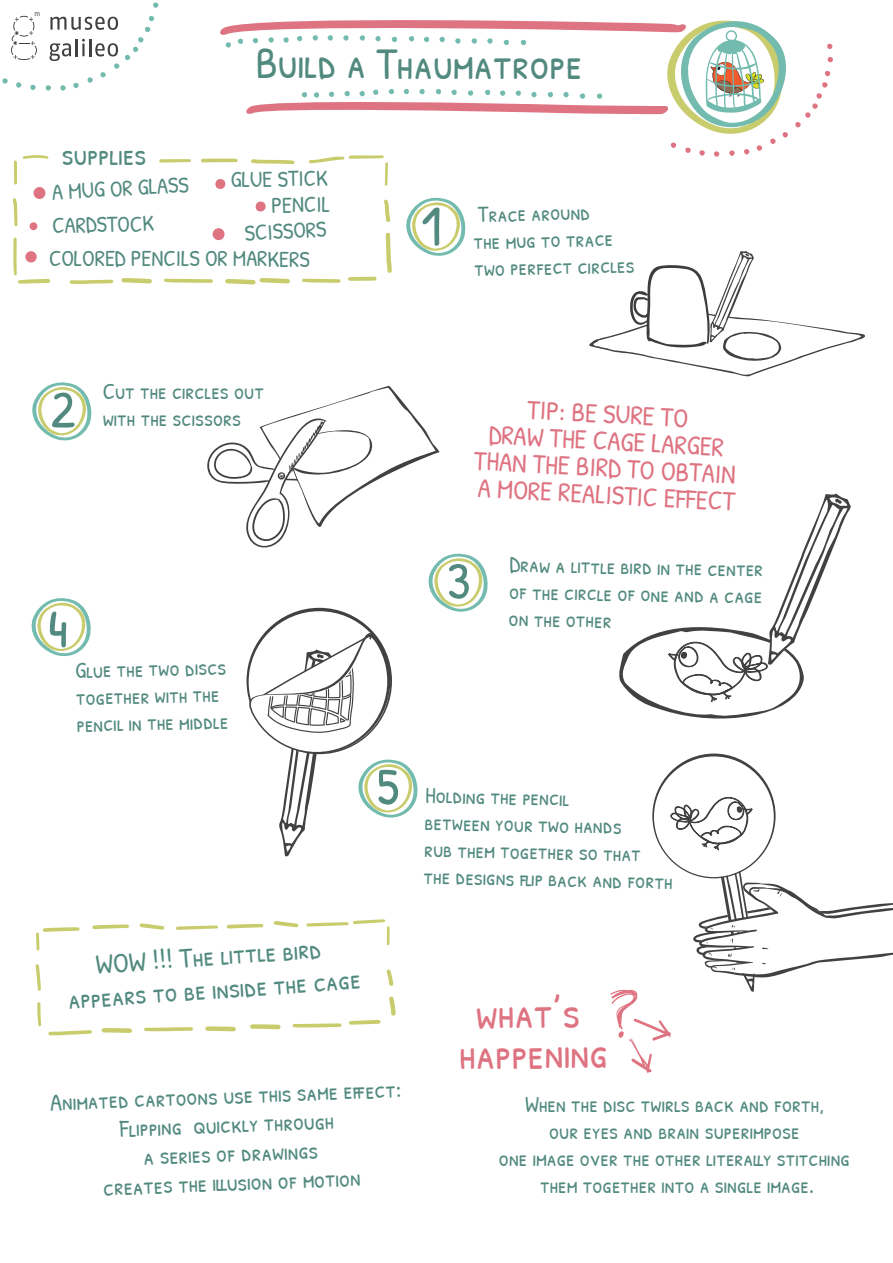
<style>
.page{position:relative;width:893px;height:1263px;background:#fff}
.page>*{position:absolute;margin:0;border:0;box-sizing:border-box;transform-origin:0 0}
.t1{font:57.9px "Patrick Hand SC";color:#528a7f}
.t2{font:53.55px "Patrick Hand SC";color:#528a7f}
.t3{font:52.65px "Patrick Hand SC";color:#528a7f}
.t4{font:43.95px "Patrick Hand SC";color:#528a7f}
.t5{font:43.95px/40.5px "Patrick Hand SC";color:#de7381;text-align:center}
.t6{font:30px "Patrick Hand SC";color:#528a7f}
.t7{font:27.75px/33.3px "Patrick Hand SC";color:#528a7f;text-align:center}
.t8{font:26.85px/27px "Patrick Hand SC";color:#de7381;text-align:center}
.t9{font:24.15px/29px "Patrick Hand SC";color:#528a7f;text-align:center}
.t10{font:22.5px/27px "Patrick Hand SC";letter-spacing:-.005em;color:#528a7f}
</style>
<div class="page">
<svg style="left:827px;top:44px;width:6px;height:5px"></svg>
<svg style="left:825px;top:71px;width:5px;height:5px"></svg>
<svg style="left:827px;top:57px;width:6px;height:5px"></svg>
<svg style="left:795px;top:82px;width:32px;height:46px"></svg>
<svg style="left:670px;top:20px;width:118px;height:137px"></svg>
<svg style="left:220px;top:20px;width:466px;height:94px"></svg>
<svg style="left:225px;top:42px;width:6px;height:6px"></svg>
<svg style="left:237px;top:38px;width:6px;height:7px"></svg>
<svg style="left:252px;top:38px;width:6px;height:6px"></svg>
<svg style="left:268px;top:37px;width:6px;height:6px"></svg>
<svg style="left:283px;top:37px;width:6px;height:6px"></svg>
<svg style="left:297px;top:36px;width:5px;height:6px"></svg>
<svg style="left:312px;top:35px;width:6px;height:6px"></svg>
<svg style="left:327px;top:35px;width:6px;height:6px"></svg>
<svg style="left:343px;top:35px;width:6px;height:6px"></svg>
<svg style="left:359px;top:35px;width:6px;height:6px"></svg>
<svg style="left:375px;top:36px;width:6px;height:6px"></svg>
<svg style="left:391px;top:36px;width:6px;height:7px"></svg>
<svg style="left:409px;top:36px;width:5px;height:6px"></svg>
<svg style="left:423px;top:36px;width:6px;height:7px"></svg>
<svg style="left:439px;top:37px;width:6px;height:6px"></svg>
<svg style="left:455px;top:38px;width:6px;height:6px"></svg>
<svg style="left:471px;top:38px;width:6px;height:6px"></svg>
<svg style="left:487px;top:38px;width:6px;height:6px"></svg>
<svg style="left:503px;top:39px;width:6px;height:7px"></svg>
<svg style="left:520px;top:39px;width:6px;height:7px"></svg>
<svg style="left:301px;top:92px;width:6px;height:6px"></svg>
<svg style="left:314px;top:92px;width:5px;height:6px"></svg>
<svg style="left:328px;top:91px;width:6px;height:6px"></svg>
<svg style="left:344px;top:91px;width:6px;height:6px"></svg>
<svg style="left:359px;top:91px;width:6px;height:6px"></svg>
<svg style="left:373px;top:89px;width:6px;height:6px"></svg>
<svg style="left:388px;top:89px;width:6px;height:6px"></svg>
<svg style="left:403px;top:89px;width:6px;height:6px"></svg>
<svg style="left:419px;top:89px;width:6px;height:6px"></svg>
<svg style="left:435px;top:89px;width:6px;height:6px"></svg>
<svg style="left:451px;top:89px;width:6px;height:7px"></svg>
<svg style="left:467px;top:90px;width:6px;height:6px"></svg>
<svg style="left:485px;top:89px;width:5px;height:7px"></svg>
<svg style="left:500px;top:90px;width:5px;height:6px"></svg>
<svg style="left:515px;top:90px;width:6px;height:6px"></svg>
<svg style="left:531px;top:92px;width:6px;height:6px"></svg>
<svg style="left:547px;top:92px;width:6px;height:6px"></svg>
<svg style="left:563px;top:92px;width:6px;height:6px"></svg>
<svg style="left:579px;top:93px;width:6px;height:6px"></svg>
<svg style="left:597px;top:93px;width:5px;height:6px"></svg>
<div style="left:33px;top:187px;width:13px;height:12px;background:#de7381;border-radius:50%"></div>
<div style="left:212px;top:228px;width:13px;height:12px;background:#de7381;border-radius:50%"></div>
<svg style="left:215px;top:179px;width:11px;height:10px"></svg>
<svg style="left:255px;top:201px;width:11px;height:11px"></svg>
<div style="left:30px;top:222px;width:7px;height:8px;background:#de7381;border-radius:50%"></div>
<svg style="left:227px;top:924px;width:36px;height:4px"></svg>
<svg style="left:140px;top:923px;width:24px;height:7px"></svg>
<svg style="left:176px;top:925px;width:42px;height:5px"></svg>
<svg style="left:386px;top:969px;width:7px;height:17px"></svg>
<svg style="left:389px;top:996px;width:7px;height:20px"></svg>
<svg style="left:349px;top:1020px;width:32px;height:5px"></svg>
<svg style="left:144px;top:1027px;width:49px;height:4px"></svg>
<svg style="left:102px;top:1028px;width:30px;height:5px"></svg>
<svg style="left:274px;top:921px;width:24px;height:6px"></svg>
<svg style="left:306px;top:919px;width:84px;height:26px"></svg>
<svg style="left:293px;top:1023px;width:48px;height:4px"></svg>
<svg style="left:250px;top:1024px;width:31px;height:5px"></svg>
<svg style="left:205px;top:1026px;width:31px;height:5px"></svg>
<svg style="left:48px;top:1030px;width:44px;height:5px"></svg>
<svg style="left:36px;top:927px;width:44px;height:23px"></svg>
<svg style="left:36px;top:964px;width:5px;height:27px"></svg>
<svg style="left:37px;top:1002px;width:4px;height:24px"></svg>
<svg style="left:23px;top:155px;width:26px;height:4px"></svg>
<svg style="left:201px;top:159px;width:37px;height:4px"></svg>
<svg style="left:159px;top:159px;width:32px;height:4px"></svg>
<svg style="left:384px;top:200px;width:6px;height:22px"></svg>
<svg style="left:386px;top:233px;width:6px;height:40px"></svg>
<svg style="left:348px;top:277px;width:29px;height:4px"></svg>
<svg style="left:164px;top:279px;width:49px;height:4px"></svg>
<svg style="left:121px;top:278px;width:31px;height:6px"></svg>
<svg style="left:251px;top:159px;width:43px;height:5px"></svg>
<svg style="left:309px;top:155px;width:79px;height:31px"></svg>
<svg style="left:302px;top:279px;width:38px;height:4px"></svg>
<svg style="left:225px;top:278px;width:65px;height:7px"></svg>
<svg style="left:70px;top:280px;width:43px;height:4px"></svg>
<svg style="left:14px;top:161px;width:3px;height:24px"></svg>
<svg style="left:13px;top:198px;width:4px;height:28px"></svg>
<svg style="left:13px;top:238px;width:37px;height:46px"></svg>
<svg style="left:92px;top:924px;width:37px;height:5px"></svg>
<svg style="left:589px;top:251px;width:276px;height:125px"></svg>
<svg style="left:619px;top:493px;width:232px;height:226px"></svg>
<svg style="left:610px;top:753px;width:283px;height:320px"></svg>
<svg style="left:406px;top:197px;width:60px;height:59px"></svg>
<svg style="left:32px;top:382px;width:60px;height:59px"></svg>
<svg style="left:31px;top:598px;width:60px;height:59px"></svg>
<svg style="left:207px;top:386px;width:281px;height:471px"></svg>
<svg style="left:16px;top:82px;width:5px;height:6px"></svg>
<svg style="left:153px;top:2px;width:6px;height:6px"></svg>
<svg style="left:30px;top:84px;width:6px;height:6px"></svg>
<svg style="left:2px;top:78px;width:6px;height:6px"></svg>
<svg style="left:10px;top:12px;width:29px;height:48px"></svg>
<svg style="left:46px;top:16px;width:108px;height:75px"></svg>
<h3 class="t6" style="left:61px;top:135px;width:86px;rotate:-1deg">supplies</h3>
<h3 class="t4" style="left:256px;top:33px;width:328px">Build a Thaumatrope</h3>
<p class="t10" style="left:51px;top:178px;width:138px;rotate:-3deg">A MUG OR GLASS</p>
<p class="t10" style="left:230px;top:166px;width:99px;rotate:-1deg">GLUE STICK</p>
<p class="t10" style="left:52px;top:211px;width:103px;rotate:-1deg">CARDSTOCK</p>
<p class="t10" style="left:49px;top:245px;width:262px">COLORED PENCILS OR MARKERS</p>
<p class="t10" style="left:271px;top:191px;width:60px;rotate:-1deg">PENCIL</p>
<p class="t10" style="left:244px;top:219px;width:83px;rotate:-3deg">SCISSORS</p>
<h1 class="t1" style="left:421px;top:185px;width:23px">1</h1>
<p class="t10" style="left:473px;top:200px;width:162px;rotate:-1deg">Trace around<br>the mug to trace two perfect circles</p>
<h3 class="t3" style="left:51px;top:373px;width:26px">2</h3>
<p class="t10" style="left:103px;top:377px;width:163px">Cut the circles out with the scissors</p>
<h2 class="t2" style="left:48px;top:591px;width:22px">4</h2>
<p class="t10" style="left:75px;top:656px;width:154px;rotate:-1deg">Glue the two discs together with the pencil in the middle</p>
<h3 class="t3" style="left:377px;top:750px;width:24px">5</h3>
<p class="t7" style="left:64px;top:949px;width:295px;rotate:-4deg">WOW !!! The little bird appears to be inside the cage</p>
<p class="t8" style="left:478px;top:393px;width:264px;rotate:3deg">TIP: BE SURE TO<br>DRAW THE CAGE LARGER<br>THAN THE BIRD TO OBTAIN<br>A MORE REALISTIC EFFECT</p>
<h3 class="t3" style="left:447px;top:544px;width:25px">3</h3>
<p class="t10" style="left:510px;top:550px;width:255px;text-align:justify;rotate:1deg">Draw a little bird in the center of the circle of one and a cage on the other</p>
<p class="t10" style="left:425px;top:781px;width:251px;rotate:1deg">Holding the pencil<br>between your two hands<br>rub them together so that the designs fl ip back and forth</p>
<h3 class="t5" style="left:458px;top:993px;width:151px;rotate:-1deg">what’s happening</h3>
<p class="t9" style="left:50px;top:1087px;width:353px;rotate:-2deg">Animated cartoons use this same eff ect:<br>Flipping quickly through<br>a series of drawings<br>creates the illusion of motion</p>
<p class="t10" style="left:499px;top:1090px;width:353px;text-align:center">When the disc twirls back and forth,<br>our eyes and brain superimpose<br>one image over the other literally stitching them together into a single image.</p>
</div>
